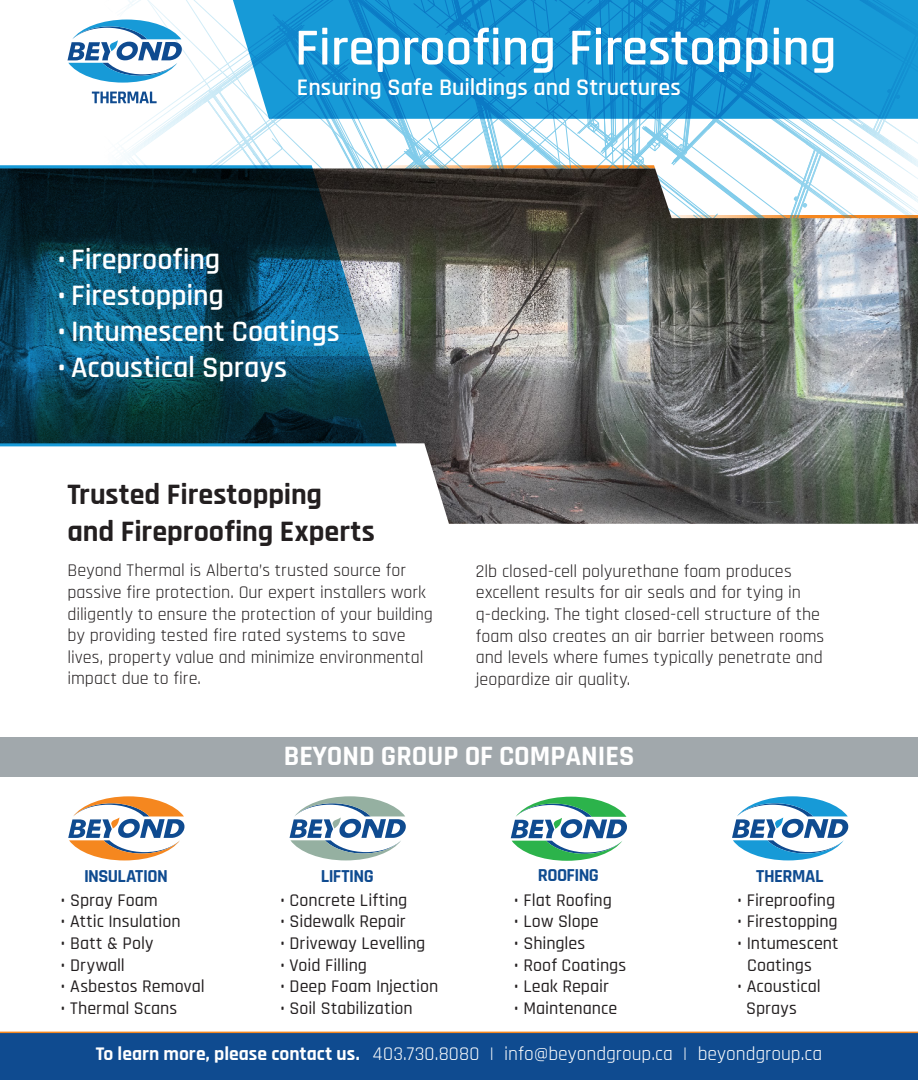
<style>
.page{position:relative;width:918px;height:1080px;background:#fff}
.page>*{position:absolute;margin:0;border:0;box-sizing:border-box;transform-origin:0 0}
.TITLE-_white{font:600 52.5px "Rajdhani";color:#fff}
.t1{font:600 30px "Rajdhani";color:#fff}
.Beyond_HEading_1{font:700 30px/37.5px "Rajdhani";color:#231f20}
.t2{font:700 28.35px "Rajdhani";color:#fff}
.tagline{font:600 24px "Rajdhani";color:#fff}
.Body{font:19.5px "Rajdhani";letter-spacing:.005em;color:#fff}
.t3{font:700 18.45px "Rajdhani";letter-spacing:-.03em;color:#0f4b90}
.Body-2{font:18px/21.6px "Rajdhani";color:#231f20}
.t4{font:500 18px/21.6px "Rajdhani";color:#231f20}
.s1{font-weight:700}
</style>
<div class="page">
<img style="left:0;top:218px;width:918px;height:306px">
<svg style="left:0;top:165px;width:397px;height:281px;background:#154c62"></svg>
<svg style="left:22px;top:0;width:896px;height:218px"></svg>
<svg style="left:228px;top:0;width:690px;height:119px;background:#1d97d4"></svg>
<div style="left:0;top:1031px;width:918px;height:49px;background:#0f4b90"></div>
<svg style="left:68px;top:796px;width:117px;height:64px"></svg>
<svg style="left:732px;top:796px;width:116px;height:64px"></svg>
<svg style="left:511px;top:797px;width:116px;height:64px"></svg>
<svg style="left:290px;top:796px;width:116px;height:64px"></svg>
<div style="left:0;top:737px;width:918px;height:40px;background:#a1a8ac"></div>
<p class="TITLE-_white" style="left:295px;top:17px;width:543px">Fireproofing Firestopping</p>
<p class="tagline" style="left:297px;top:73px;width:385px">Ensuring Safe Buildings and Structures</p>
<p class="t1" style="left:58px;top:242px;width:164px">• Fireproofing</p>
<p class="t1" style="left:58px;top:278px;width:168px">• Firestopping</p>
<p class="t1" style="left:58px;top:314px;width:284px">• Intumescent Coatings</p>
<p class="t1" style="left:58px;top:350px;width:231px">• Acoustical Sprays</p>
<p class="Beyond_HEading_1" style="left:68px;top:476px;width:309px">Trusted Firestopping and Fireproofing Experts</p>
<p class="Body-2" style="left:68px;top:560px;width:367px">Beyond Thermal is Alberta’s trusted source for passive fire protection. Our expert installers work diligently to ensure the protection of your building by providing tested fire rated systems to save lives, property value and minimize environmental impact due to fire.</p>
<p class="Body-2" style="left:476px;top:561px;width:350px">2lb closed-cell polyurethane foam produces excellent results for air seals and for tying in q-decking. The tight closed-cell structure of the foam also creates an air barrier between rooms and levels where fumes typically penetrate and jeopardize air quality.</p>
<p class="t2" style="left:284px;top:739px;width:352px">BEYOND GROUP OF COMPANIES</p>
<p class="t3" style="left:84px;top:864px;width:85px">INSULATION</p>
<p class="t3" style="left:321px;top:864px;width:55px">LIFTING</p>
<p class="t3" style="left:538px;top:864px;width:63px">ROOFING</p>
<p class="t3" style="left:756px;top:864px;width:69px">THERMAL</p>
<p class="t4" style="left:61px;top:890px;width:99px">• Spray Foam</p>
<p class="t4" style="left:61px;top:911px;width:121px">• Attic Insulation</p>
<p class="t4" style="left:61px;top:933px;width:94px">• Batt &amp; Poly</p>
<p class="t4" style="left:61px;top:955px;width:66px">• Drywall</p>
<p class="t4" style="left:61px;top:976px;width:146px">• Asbestos Removal</p>
<p class="t4" style="left:61px;top:998px;width:118px">• Thermal Scans</p>
<p class="t4" style="left:280px;top:890px;width:129px">• Concrete Lifting</p>
<p class="t4" style="left:280px;top:911px;width:127px">• Sidewalk Repair</p>
<p class="t4" style="left:280px;top:933px;width:147px">• Driveway Levelling</p>
<p class="t4" style="left:280px;top:955px;width:89px">• Void Filling</p>
<p class="t4" style="left:280px;top:976px;width:160px">• Deep Foam Injection</p>
<p class="t4" style="left:280px;top:998px;width:134px">• Soil Stabilization</p>
<p class="t4" style="left:514px;top:890px;width:100px">• Flat Roofing</p>
<p class="t4" style="left:514px;top:911px;width:86px">• Low Slope</p>
<p class="t4" style="left:514px;top:933px;width:73px">• Shingles</p>
<p class="t4" style="left:514px;top:955px;width:114px">• Roof Coatings</p>
<p class="t4" style="left:514px;top:976px;width:96px">• Leak Repair</p>
<p class="t4" style="left:514px;top:998px;width:105px">• Maintenance</p>
<p class="t4" style="left:737px;top:890px;width:100px">• Fireproofing</p>
<p class="t4" style="left:737px;top:911px;width:102px">• Firestopping</p>
<p class="t4" style="left:747px;top:933px;width:93px;text-indent:-10px">• Intumescent<br>Coatings</p>
<p class="t4" style="left:746px;top:976px;width:76px;text-indent:-9px">• Acoustical<br>Sprays</p>
<p class="Body" style="left:96px;top:1043px;width:728px"><span class="s1">To learn more, please contact us.</span> 403.730.8080 | info@beyondgroup.ca | beyondgroup.ca</p>
</div>
